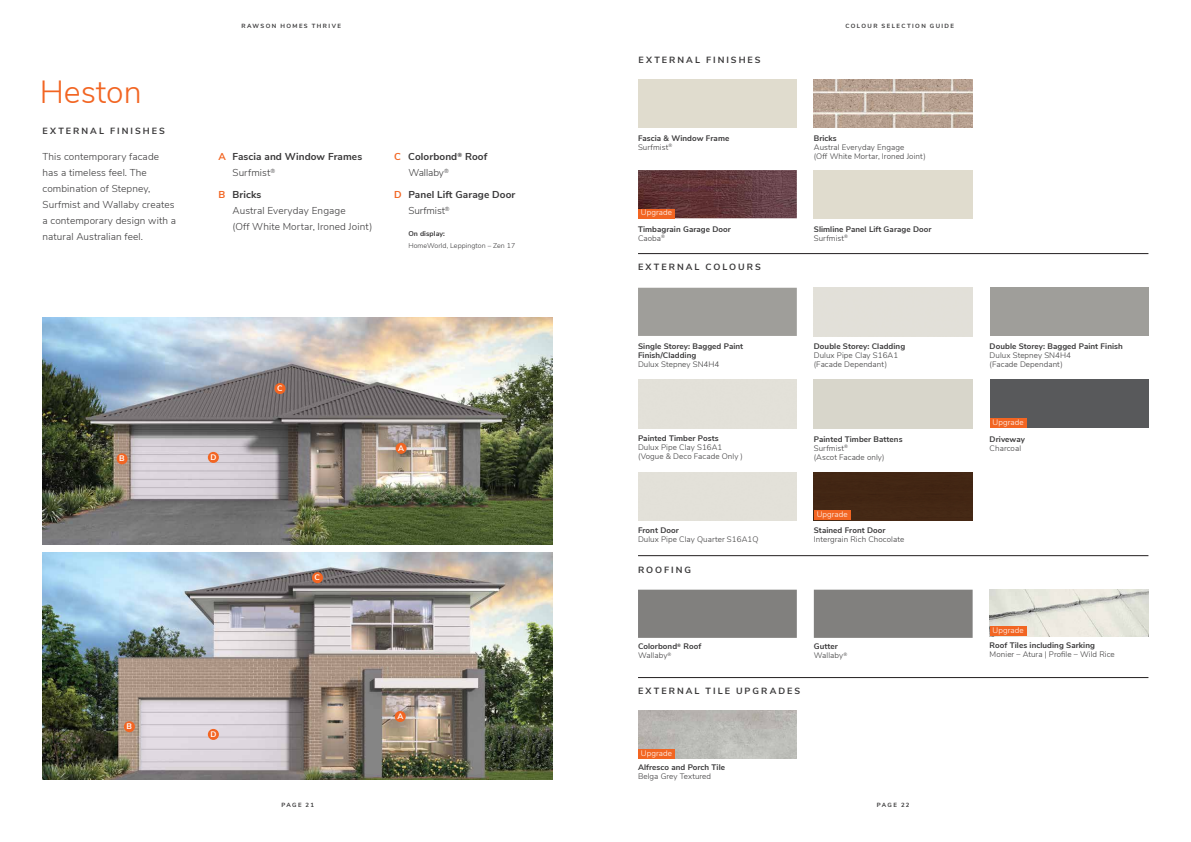
<style>
.page{position:relative;width:1191px;height:842px;background:#fff}
.page>*{position:absolute;margin:0;border:0;box-sizing:border-box;transform-origin:0 0}
.t1{font:300 32px "Nunito Sans";color:#f26522}
.t2{font:300 10px/16px "Nunito Sans";letter-spacing:.01em;color:#393839}
.t3{font:700 10px/16px "Nunito Sans";letter-spacing:.01em;color:#393839}
.t4{font:700 9px "Nunito Sans";letter-spacing:.225em;color:#393839}
.t5{font:300 8px/9px "Nunito Sans";letter-spacing:.01em;color:#393839}
.t6{font:700 8px/9px "Nunito Sans";letter-spacing:.01em;color:#393839}
.t7{font:300 8px "Nunito Sans";letter-spacing:.01em;color:#fff}
.t8{font:700 8px "Nunito Sans";color:#fff}
.t9{font:8px "N Haas Grotesk DS Pro 75 Bd";color:#fff}
.t10{font:300 7px "Nunito Sans";letter-spacing:.01em;color:#393839}
.t11{font:700 7px "Nunito Sans";letter-spacing:.01em;color:#393839}
.t12{font:700 6px "Nunito Sans";letter-spacing:.235em;color:#393839}
.s1{color:#f26522}
.s2{font-weight:300}
.s3{font-weight:700;color:#f26522}
.s4{font-weight:700}
</style>
<div class="page">
<div style="left:638px;top:288px;width:159px;height:48px;background:#9f9e9a"></div>
<div style="left:989px;top:288px;width:159px;height:48px;background:#9f9e9a"></div>
<img style="left:638px;top:711px;width:159px;height:48px">
<div style="left:638px;top:590px;width:159px;height:48px;background:#81807e"></div>
<div style="left:814px;top:590px;width:158px;height:48px;background:#81807e"></div>
<img style="left:989px;top:590px;width:159px;height:46px">
<div style="left:989px;top:380px;width:159px;height:48px;background:#58595b"></div>
<div style="left:814px;top:472px;width:158px;height:48px;background:#432714"></div>
<img style="left:814px;top:79px;width:158px;height:49px">
<img style="left:638px;top:170px;width:159px;height:48px">
<hr style="left:638px;top:253px;width:510px;height:1px;background:#231f20">
<hr style="left:638px;top:555px;width:510px;height:1px;background:#231f20">
<hr style="left:638px;top:677px;width:510px;height:1px;background:#231f20">
<img style="left:43px;top:317px;width:510px;height:227px">
<div style="left:395px;top:443px;width:11px;height:11px;background:#f26522;border-radius:50%"></div>
<div style="left:274px;top:383px;width:11px;height:11px;background:#f26522;border-radius:50%"></div>
<div style="left:117px;top:453px;width:11px;height:11px;background:#f26522;border-radius:50%"></div>
<img style="left:43px;top:553px;width:510px;height:227px">
<div style="left:395px;top:711px;width:11px;height:11px;background:#f26522;border-radius:50%"></div>
<div style="left:124px;top:721px;width:11px;height:11px;background:#f26522;border-radius:50%"></div>
<div style="left:312px;top:572px;width:11px;height:11px;background:#f26522;border-radius:50%"></div>
<div style="left:208px;top:452px;width:11px;height:11px;background:#f26522;border-radius:50%"></div>
<div style="left:208px;top:729px;width:11px;height:11px;background:#f26522;border-radius:50%"></div>
<div style="left:638px;top:209px;width:37px;height:9px;background:#f26522"></div>
<div style="left:989px;top:418px;width:37px;height:10px;background:#f26522"></div>
<div style="left:814px;top:511px;width:36px;height:9px;background:#f26522"></div>
<div style="left:989px;top:627px;width:37px;height:9px;background:#f26522"></div>
<div style="left:638px;top:749px;width:37px;height:10px;background:#f26522"></div>
<h1 class="t1" style="left:40px;top:69px;width:103px">Heston</h1>
<p class="t4" style="left:43px;top:124px;width:124px">EXTERNAL FINISHES</p>
<p class="t2" style="left:43px;top:148px;width:135px">This contemporary facade has a timeless feel. The combination of Stepney,<br>Surfmist and Wallaby creates a contemporary design with a natural Australian feel.</p>
<p class="t8" style="left:119px;top:453px;width:7px">B</p>
<p class="t8" style="left:127px;top:721px;width:7px">B</p>
<p class="t12" style="left:241px;top:22px;width:101px">RAWSON HOMES THRIVE</p>
<p class="t12" style="left:845px;top:22px;width:110px">COLOUR SELECTION GUIDE</p>
<p class="t3" style="left:232px;top:148px;width:131px;text-indent:-14px"><span class="s1">A</span> Fascia and Window Frames<br><span class="s2">Surfmist</span><sup>®</sup></p>
<p class="t2" style="left:232px;top:186px;width:142px;text-indent:-14px"><span class="s3">B</span> <span class="s4">Bricks<br></span>Austral Everyday Engage<br>(Off White Mortar, Ironed Joint)</p>
<p class="t3" style="left:408px;top:148px;width:80px;text-indent:-14px"><span class="s1">C</span> Colorbond<sup>®</sup> Roof<br><span class="s2">Wallaby</span><sup>®</sup></p>
<p class="t3" style="left:408px;top:186px;width:109px;text-indent:-14px"><span class="s1">D</span> Panel Lift Garage Door<br><span class="s2">Surfmist</span><sup>®</sup></p>
<p class="t11" style="left:408px;top:228px;width:38px">On display:</p>
<p class="t10" style="left:408px;top:240px;width:108px">HomeWorld, Leppington – Zen 17</p>
<p class="t8" style="left:210px;top:451px;width:8px">D</p>
<p class="t8" style="left:277px;top:382px;width:7px">C</p>
<p class="t8" style="left:314px;top:572px;width:7px">C</p>
<p class="t9" style="left:214px;top:726px;width:7px">D</p>
<p class="t8" style="left:210px;top:728px;width:8px">D</p>
<p class="t8" style="left:398px;top:442px;width:7px">A</p>
<p class="t8" style="left:397px;top:710px;width:7px">A</p>
<p class="t4" style="left:638px;top:53px;width:124px">EXTERNAL FINISHES</p>
<p class="t6" style="left:638px;top:133px;width:93px">Fascia &amp; Window Frame<br><span class="s2">Surfmist</span><sup>®</sup></p>
<p class="t7" style="left:641px;top:207px;width:33px">Upgrade</p>
<p class="t6" style="left:638px;top:224px;width:94px">Timbagrain Garage Door<br><span class="s2">Caoba</span><sup>®</sup></p>
<p class="t4" style="left:638px;top:260px;width:124px">EXTERNAL COLOURS</p>
<p class="t6" style="left:638px;top:342px;width:107px">Single Storey: Bagged Paint<br>Finish/Cladding</p>
<p class="t5" style="left:638px;top:360px;width:83px">Dulux Stepney SN4H4</p>
<p class="t6" style="left:814px;top:133px;width:24px">Bricks</p>
<p class="t5" style="left:814px;top:142px;width:114px">Austral Everyday Engage<br>(Off White Mortar, Ironed Joint)</p>
<p class="t6" style="left:814px;top:224px;width:119px">Slimline Panel Lift Garage Door<br><span class="s2">Surfmist</span><sup>®</sup></p>
<p class="t6" style="left:814px;top:342px;width:93px">Double Storey: Cladding</p>
<p class="t5" style="left:814px;top:351px;width:86px">Dulux Pipe Clay S16A1 (Facade Dependant)</p>
<p class="t6" style="left:638px;top:434px;width:82px">Painted Timber Posts</p>
<p class="t5" style="left:638px;top:443px;width:106px">Dulux Pipe Clay S16A1 (Vogue &amp; Deco Facade Only )</p>
<p class="t5" style="left:814px;top:434px;width:90px"><span class="s4">Painted Timber Battens<br></span>Surfmist<sup>®<br></sup>(Ascot Facade only)</p>
<p class="t6" style="left:638px;top:525px;width:42px">Front Door</p>
<p class="t5" style="left:638px;top:534px;width:122px">Dulux Pipe Clay Quarter S16A1Q</p>
<p class="t4" style="left:638px;top:564px;width:54px">ROOFING</p>
<p class="t7" style="left:816px;top:509px;width:33px">Upgrade</p>
<p class="t6" style="left:814px;top:525px;width:73px">Stained Front Door</p>
<p class="t5" style="left:814px;top:534px;width:92px">Intergrain Rich Chocolate</p>
<p class="t6" style="left:989px;top:342px;width:135px">Double Storey: Bagged Paint Finish</p>
<p class="t5" style="left:989px;top:351px;width:83px">Dulux Stepney SN4H4 (Facade Dependant)</p>
<p class="t7" style="left:992px;top:417px;width:33px">Upgrade</p>
<p class="t6" style="left:989px;top:434px;width:37px">Driveway</p>
<p class="t5" style="left:989px;top:443px;width:33px">Charcoal</p>
<p class="t7" style="left:992px;top:625px;width:33px">Upgrade</p>
<p class="t6" style="left:638px;top:641px;width:65px">Colorbond<sup>®</sup> Roof<br><span class="s2">Wallaby</span><sup>®</sup></p>
<p class="t5" style="left:814px;top:641px;width:35px"><span class="s4">Gutter<br></span>Wallaby<sup>®</sup></p>
<p class="t6" style="left:989px;top:640px;width:107px">Roof Tiles including Sarking</p>
<p class="t5" style="left:989px;top:649px;width:127px">Monier – Atura | Profile – Wild Rice</p>
<p class="t4" style="left:638px;top:684px;width:164px">EXTERNAL TILE UPGRADES</p>
<p class="t7" style="left:641px;top:747px;width:33px">Upgrade</p>
<p class="t6" style="left:638px;top:762px;width:89px">Alfresco and Porch Tile</p>
<p class="t5" style="left:638px;top:771px;width:75px">Belga Grey Textured</p>
<p class="t12" style="left:281px;top:800px;width:34px">PAGE 21</p>
<p class="t12" style="left:877px;top:800px;width:34px">PAGE 22</p>
</div>
